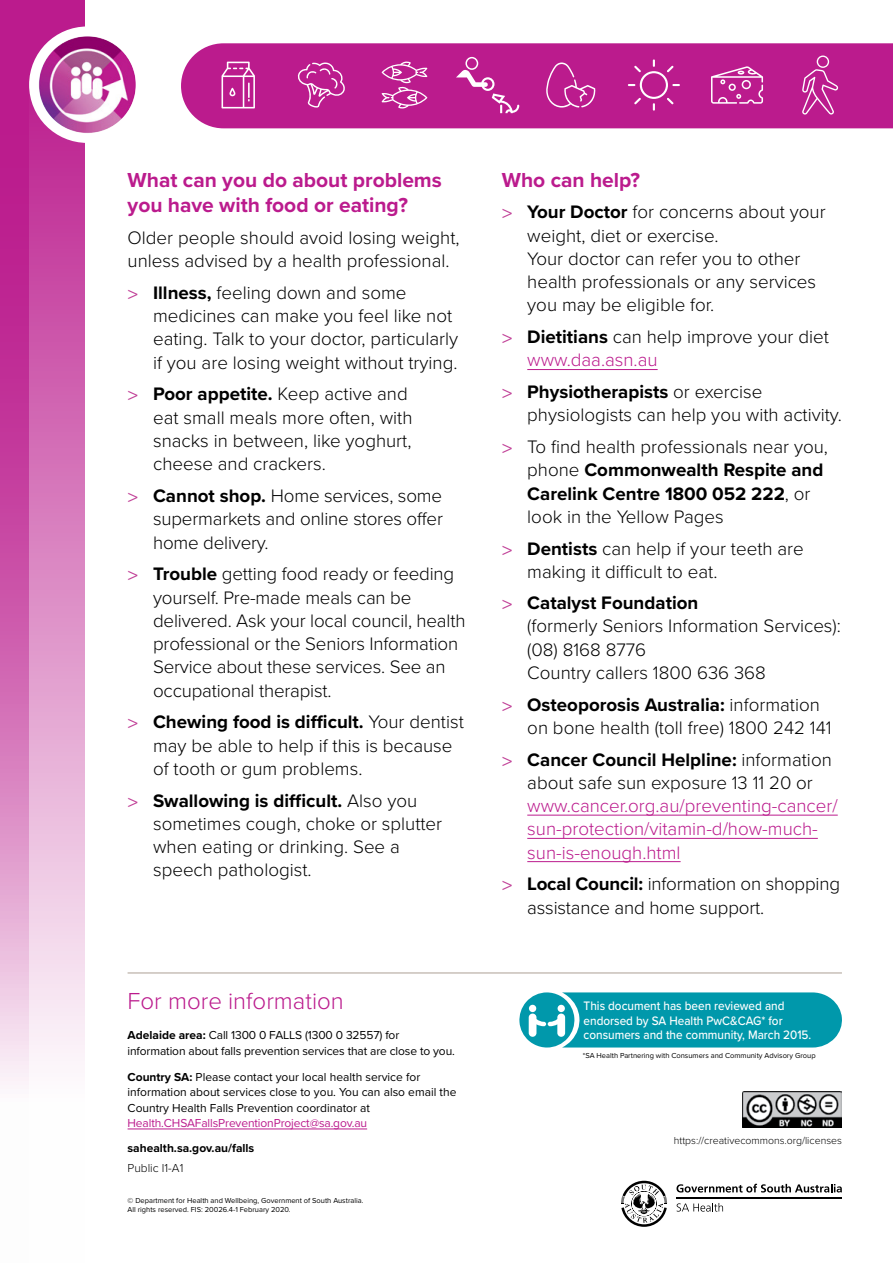
<style>
.page{position:relative;width:893px;height:1263px;background:#fff}
.page>*{position:absolute;margin:0;border:0;box-sizing:border-box;transform-origin:0 0}
.t1{font:300 24px "Proxima Nova";color:#bb1b8d}
.t2{font:700 21px/25.5px "Proxima Nova";color:#bb1b8d}
.t3{font:300 18.75px/23.2px "Proxima Nova";color:#000}
.t4{font:300 18.75px/23.2px "Proxima Nova";color:#bb1b8d}
.t5{font:500 12.75px/14.2px "Proxima Nova";color:#fff;scale:.92 1}
.t6{font:12px/15.8px "Proxima Nova";color:#000}
.t7{font:12px "Proxima Nova";letter-spacing:-.01em;color:#bb1b8d}
.t8{font:700 12px "Proxima Nova";color:#000}
.t9{font:300 12px "Proxima Nova";color:#000}
.t10{font:300 10.5px "Proxima Nova";color:#000}
.t11{font:7.5px/9px "Proxima Nova";color:#000}
.s1{font-family:"Frutiger";font-size:18px;color:#c03e96}
.s2{font-weight:700}
.s3{color:#bb1b8d}
</style>
<div class="page">
<div style="left:0;top:0;width:85px;height:1263px;background:linear-gradient(to bottom,#b81389,#fff)"></div>
<svg style="left:0;top:0;width:29px;height:1263px"></svg>
<div style="left:29px;top:26px;width:117px;height:117px;background:#fff;border-radius:50%"></div>
<img style="left:39px;top:36px;width:97px;height:97px;border-radius:49px">
<div style="left:181px;top:43px;width:712px;height:85px;background:#bb1b8d"></div>
<svg style="left:222px;top:62px;width:33px;height:46px"></svg>
<svg style="left:297px;top:62px;width:49px;height:46px;background:#c53e9e"></svg>
<svg style="left:382px;top:61px;width:45px;height:48px;background:#c94ba4"></svg>
<svg style="left:456px;top:70px;width:63px;height:43px;background:#c43b9d"></svg>
<div style="left:465px;top:57px;width:13px;height:13px;border:2px solid #fff;border-radius:50%"></div>
<svg style="left:546px;top:63px;width:50px;height:45px;background:#c3389b"></svg>
<svg style="left:628px;top:59px;width:52px;height:52px;background:#c23399"></svg>
<svg style="left:711px;top:66px;width:52px;height:38px;background:#ca4fa7"></svg>
<svg style="left:802px;top:56px;width:36px;height:59px;background:#c53f9f"></svg>
<hr style="left:128px;top:972px;width:714px;height:1px;background:#aca095">
<hr style="left:128px;top:1128px;width:239px;height:1px;background:#bb1b8d">
<img style="left:742px;top:1091px;width:100px;height:36px">
<hr style="left:527px;top:369px;width:131px;height:1px;background:#bb1b8d">
<hr style="left:527px;top:815px;width:311px;height:1px;background:#bb1b8d">
<hr style="left:527px;top:838px;width:291px;height:1px;background:#bb1b8d">
<hr style="left:527px;top:861px;width:154px;height:1px;background:#bb1b8d">
<hr style="left:676px;top:1197px;width:166px;height:2px;background:#000">
<svg style="left:676px;top:1184px;width:166px;height:8px"></svg>
<svg style="left:677px;top:1203px;width:46px;height:8px"></svg>
<svg style="left:621px;top:1181px;width:46px;height:46px"></svg>
<svg style="left:519px;top:992px;width:323px;height:55px;background:#17a1b2"></svg>
<p class="t2" style="left:128px;top:166px;width:316px">What can you do about problems you have with food or eating?</p>
<p class="t3" style="left:128px;top:225px;width:334px">Older people should avoid losing weight, unless advised by a health professional.</p>
<p class="t3" style="left:153px;top:280px;width:307px;text-indent:-26px"><span class="s1">&gt;</span> <span class="s2">Illness,</span> feeling down and some medicines can make you feel like not eating. Talk to your doctor, particularly if you are losing weight without trying.</p>
<p class="t3" style="left:153px;top:382px;width:261px;text-indent:-26px"><span class="s1">&gt;</span> <span class="s2">Poor appetite.</span> Keep active and eat small meals more often, with snacks in between, like yoghurt, cheese and crackers.</p>
<p class="t3" style="left:153px;top:483px;width:291px;text-align:justify;text-indent:-26px"><span class="s1">&gt;</span> <span class="s2">Cannot shop.</span> Home services, some supermarkets and online stores offer home delivery.</p>
<p class="t3" style="left:153px;top:561px;width:314px;text-indent:-26px"><span class="s1">&gt;</span> <span class="s2">Trouble</span> getting food ready or feeding yourself. Pre-made meals can be delivered. Ask your local council, health professional or the Seniors Information Service about these services. See an occupational therapist.</p>
<p class="t3" style="left:153px;top:709px;width:312px;text-indent:-26px"><span class="s1">&gt;</span> <span class="s2">Chewing food is difficult.</span> Your dentist may be able to help if this is because of tooth or gum problems.</p>
<p class="t3" style="left:153px;top:788px;width:291px;text-indent:-26px"><span class="s1">&gt;</span> <span class="s2">Swallowing is difficult.</span> Also you sometimes cough, choke or splutter when eating or drinking. See a speech pathologist.</p>
<p class="t1" style="left:128px;top:983px;width:218px">For more information</p>
<p class="t6" style="left:128px;top:1027px;width:329px"><span class="s2">Adelaide area:</span> Call 1300 0 FALLS (1300 0 32557) for information about falls prevention services that are close to you.</p>
<p class="t6" style="left:128px;top:1068px;width:330px"><span class="s2">Country SA:</span> Please contact your local health service for information about services close to you. You can also email the<br>Country Health Falls Prevention coordinator at</p>
<p class="t7" style="left:128px;top:1114px;width:241px">Health.CHSAFallsPreventionProject@sa.gov.au</p>
<p class="t8" style="left:128px;top:1139px;width:128px">sahealth.sa.gov.au/falls</p>
<p class="t9" style="left:128px;top:1159px;width:57px">Public I1-A1</p>
<p class="t11" style="left:128px;top:1195px;width:237px">© Department for Health and Wellbeing, Government of South Australia.<br>All rights reserved. FIS: 20026.4-1 February 2020.</p>
<p class="t2" style="left:502px;top:166px;width:140px">Who can help?</p>
<p class="t3" style="left:527px;top:200px;width:300px;text-indent:-26px"><span class="s1">&gt;</span> <span class="s2">Your Doctor</span> for concerns about your weight, diet or exercise.<br>Your doctor can refer you to other health professionals or any services you may be eligible for.</p>
<p class="t3" style="left:527px;top:324px;width:303px;text-indent:-26px"><span class="s1">&gt;</span> <span class="s2">Dietitians</span> can help improve your diet <span class="s3">www.daa.asn.au</span></p>
<p class="t3" style="left:527px;top:379px;width:316px;text-indent:-26px"><span class="s1">&gt;</span> <span class="s2">Physiotherapists</span> or exercise physiologists can help you with activity.</p>
<p class="t3" style="left:527px;top:434px;width:302px;text-indent:-26px"><span class="s1">&gt;</span> To find health professionals near you, phone <span class="s2">Commonwealth Respite and<br>Carelink Centre 1800 052 222</span>, or look in the Yellow Pages</p>
<p class="t3" style="left:527px;top:536px;width:278px;text-indent:-26px"><span class="s1">&gt;</span> <span class="s2">Dentists</span> can help if your teeth are making it difficult to eat.</p>
<p class="t3" style="left:527px;top:590px;width:315px;text-indent:-26px"><span class="s1">&gt;</span> <span class="s2">Catalyst Foundation<br></span>(formerly Seniors Information Services): (08) 8168 8776<br>Country callers 1800 636 368</p>
<p class="t3" style="left:527px;top:692px;width:306px;text-indent:-26px"><span class="s1">&gt;</span> <span class="s2">Osteoporosis Australia:</span> information on bone health (toll free) 1800 242 141</p>
<p class="t3" style="left:502px;top:747px;width:332px;text-align:center"><span class="s1">&gt;</span> <span class="s2">Cancer Council Helpline:</span> information about safe sun exposure 13 11 20 or</p>
<p class="t4" style="left:527px;top:793px;width:309px">www.cancer.org.au/preventing-cancer/ sun-protection/vitamin-d/how-much&shy;sun-is-enough.html</p>
<p class="t3" style="left:527px;top:871px;width:314px;text-indent:-26px"><span class="s1">&gt;</span> <span class="s2">Local Council:</span> information on shopping assistance and home support.</p>
<p class="t5" style="left:584px;top:998px;width:249px">This document has been reviewed and endorsed by SA Health PwC&amp;CAG* for consumers and the community, March 2015.</p>
<p class="t11" style="left:583px;top:1050px;width:234px">*SA Health Partnering with Consumers and Community Advisory Group</p>
<p class="t10" style="left:674px;top:1132px;width:170px">https://creativecommons.org/licenses</p>
</div>
